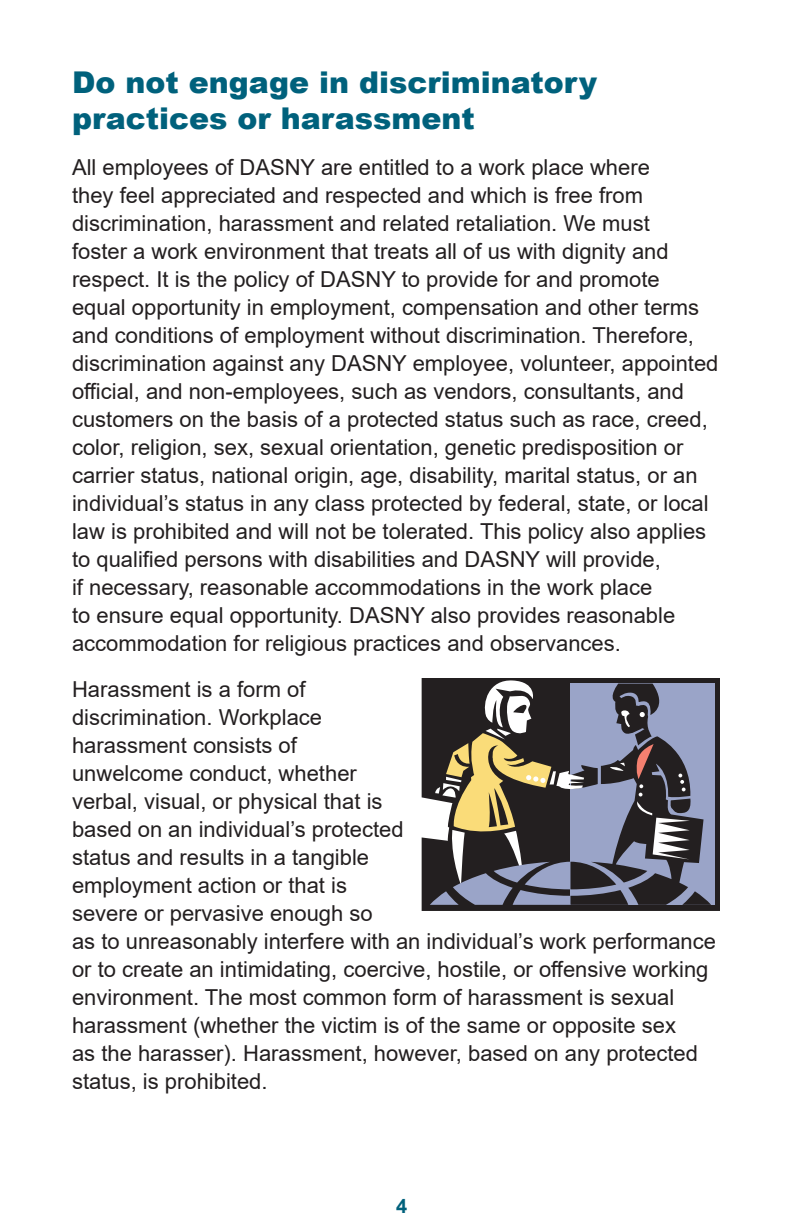
<style>
.page{position:relative;width:792px;height:1224px;background:#fff}
.page>*{position:absolute;margin:0;border:0;box-sizing:border-box;transform-origin:0 0}
.t1{font:900 30px/36px "Arial";color:#00617c}
.t2{font:22px/28px "Arial";color:#231f20}
.t3{font:700 20px "Arial";color:#00617c}
</style>
<div class="page">
<div style="left:422px;top:678px;width:298px;height:233px;background:#231f20"></div>
<div style="left:570px;top:683px;width:145px;height:222px;background:#9aa4c8"></div>
<svg style="left:430px;top:679px;width:281px;height:226px"></svg>
<p class="t1" style="left:72px;top:64px;width:527px">Do not engage in discriminatory practices or harassment</p>
<p class="t2" style="left:72px;top:154px;width:648px">All employees of DASNY are entitled to a work place where<br>they feel appreciated and respected and which is free from discrimination, harassment and related retaliation. We must<br>foster a work environment that treats all of us with dignity and respect. It is the policy of DASNY to provide for and promote equal opportunity in employment, compensation and other terms and conditions of employment without discrimination. Therefore, discrimination against any DASNY employee, volunteer, appointed official, and non-employees, such as vendors, consultants, and customers on the basis of a protected status such as race, creed, color, religion, sex, sexual orientation, genetic predisposition or carrier status, national origin, age, disability, marital status, or an individual’s status in any class protected by federal, state, or local law is prohibited and will not be tolerated. This policy also applies to qualified persons with disabilities and DASNY will provide,<br>if necessary, reasonable accommodations in the work place<br>to ensure equal opportunity. DASNY also provides reasonable accommodation for religious practices and observances.</p>
<p class="t2" style="left:72px;top:676px;width:646px">Harassment is a form of<br>discrimination. Workplace<br>harassment consists of<br>unwelcome conduct, whether<br>verbal, visual, or physical that is<br>based on an individual’s protected<br>status and results in a tangible<br>employment action or that is<br>severe or pervasive enough so<br>as to unreasonably interfere with an individual’s work performance or to create an intimidating, coercive, hostile, or offensive working environment. The most common form of harassment is sexual harassment (whether the victim is of the same or opposite sex<br>as the harasser). Harassment, however, based on any protected status, is prohibited.</p>
<p class="t3" style="left:396px;top:1192px;width:13px">4</p>
</div>
